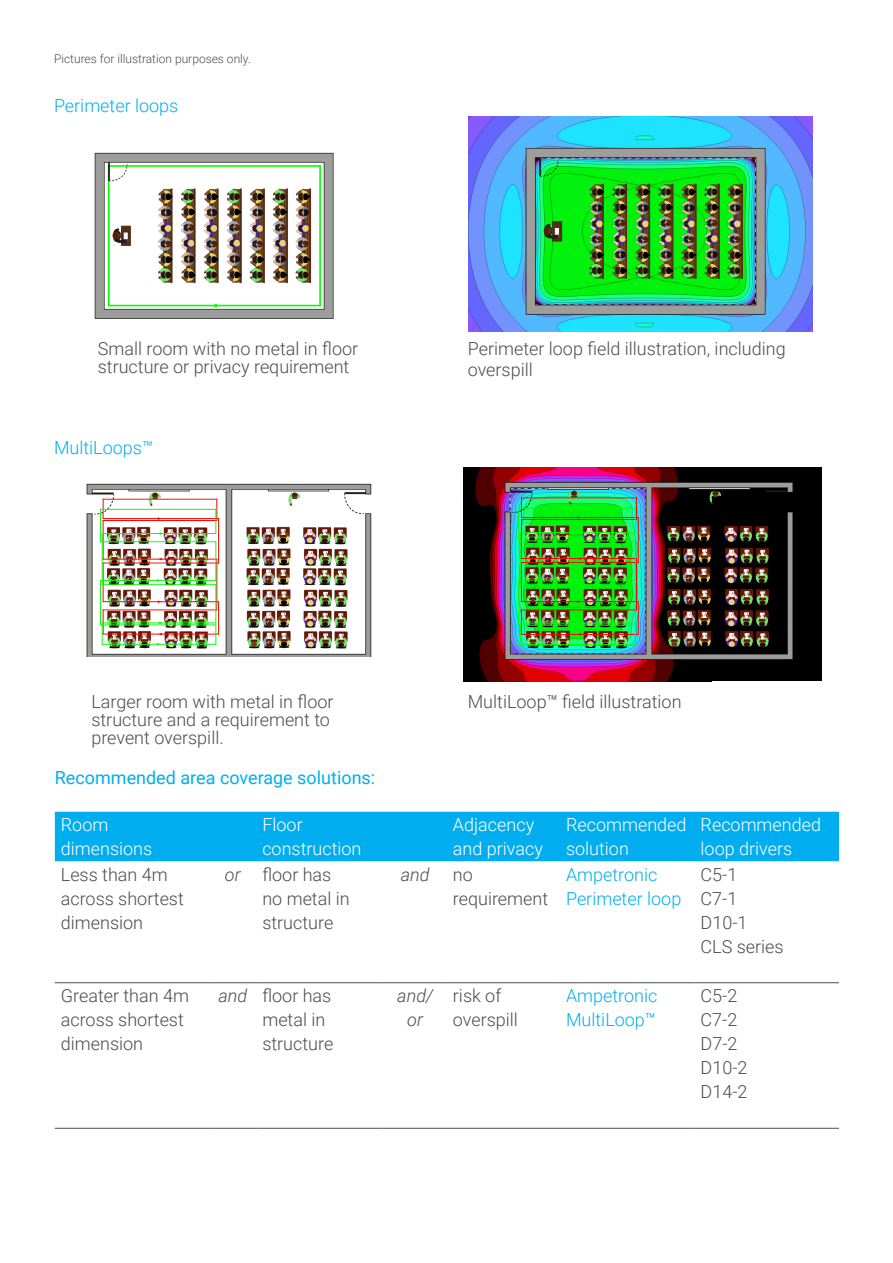
<style>
.page{position:relative;width:893px;height:1263px;background:#fff}
.page>*{position:absolute;margin:0;border:0;box-sizing:border-box;transform-origin:0 0}
.Content_text{font:300 18px/24px "Roboto";color:#4b4c4d}
.Content_text-2{font:300 18px/24px "Roboto";color:#fff}
.Content_text-3{font:300 18px/24px "Roboto";color:#00aeef}
.Content_text-4{font:18px "Roboto";color:#00aeef}
.Content_text-5{font:italic 300 18px/24px "Roboto";color:#4b4c4d;text-align:center}
.t1{font:300 12px "Roboto";color:#4b4c4d}
</style>
<div class="page">
<div style="left:553px;top:467px;width:269px;height:214px;background:#000"></div>
<img style="left:463px;top:467px;width:213px;height:214px">
<img style="left:500px;top:470px;width:293px;height:196px">
<img style="left:518px;top:497px;width:121px;height:149px">
<img style="left:86px;top:483px;width:286px;height:173px">
<img style="left:100px;top:499px;width:119px;height:146px">
<img style="left:94px;top:152px;width:240px;height:167px">
<img style="left:469px;top:117px;width:343px;height:215px">
<img style="left:511px;top:129px;width:273px;height:203px">
<div style="left:55px;top:812px;width:784px;height:49px;background:#00aeef"></div>
<hr style="left:55px;top:982px;width:154px;height:1px;background:#4b4c4d">
<hr style="left:209px;top:982px;width:47px;height:1px;background:#4b4c4d">
<hr style="left:256px;top:982px;width:128px;height:1px;background:#4b4c4d">
<hr style="left:384px;top:982px;width:63px;height:1px;background:#4b4c4d">
<hr style="left:447px;top:982px;width:113px;height:1px;background:#4b4c4d">
<hr style="left:560px;top:982px;width:135px;height:1px;background:#4b4c4d">
<hr style="left:695px;top:982px;width:144px;height:1px;background:#4b4c4d">
<hr style="left:55px;top:1128px;width:154px;height:1px;background:#4b4c4d">
<hr style="left:209px;top:1128px;width:47px;height:1px;background:#4b4c4d">
<hr style="left:256px;top:1128px;width:128px;height:1px;background:#4b4c4d">
<hr style="left:384px;top:1128px;width:63px;height:1px;background:#4b4c4d">
<hr style="left:447px;top:1128px;width:113px;height:1px;background:#4b4c4d">
<hr style="left:560px;top:1128px;width:135px;height:1px;background:#4b4c4d">
<hr style="left:695px;top:1128px;width:144px;height:1px;background:#4b4c4d">
<p class="t1" style="left:54px;top:50px;width:198px">Pictures for illustration purposes only.</p>
<p class="Content_text-3" style="left:54px;top:93px;width:126px">Perimeter loops</p>
<p class="Content_text" style="left:98px;top:339px;width:262px;line-height:18px">Small room with no metal in floor structure or privacy requirement</p>
<p class="Content_text-3" style="left:54px;top:435px;width:101px">MultiLoops™</p>
<p class="Content_text" style="left:468px;top:337px;width:319px;line-height:21.6px">Perimeter loop field illustration, including overspill</p>
<p class="Content_text" style="left:91px;top:692px;width:244px;line-height:18px">Larger room with metal in floor structure and a requirement to prevent overspill.</p>
<p class="Content_text-4" style="left:55px;top:765px;width:322px">Recommended area coverage solutions:</p>
<p class="Content_text" style="left:468px;top:689px;width:215px">MultiLoop™ field illustration</p>
<p class="Content_text-2" style="left:61px;top:812px;width:93px">Room dimensions</p>
<p class="Content_text-2" style="left:262px;top:812px;width:101px">Floor construction</p>
<p class="Content_text-2" style="left:453px;top:812px;width:91px">Adjacency and privacy</p>
<p class="Content_text-2" style="left:566px;top:812px;width:122px">Recommended solution</p>
<p class="Content_text-2" style="left:701px;top:812px;width:122px">Recommended loop drivers</p>
<p class="Content_text" style="left:61px;top:862px;width:125px">Less than 4m across shortest dimension</p>
<p class="Content_text-5" style="left:225px;top:862px;width:17px">or</p>
<p class="Content_text" style="left:262px;top:862px;width:89px">floor has no metal in structure</p>
<p class="Content_text-5" style="left:401px;top:862px;width:30px">and</p>
<p class="Content_text" style="left:453px;top:862px;width:97px">no requirement</p>
<p class="Content_text-3" style="left:566px;top:862px;width:117px">Ampetronic<br>Perimeter loop</p>
<p class="Content_text" style="left:701px;top:862px;width:85px">C5-1<br>C7-1<br>D10-1<br>CLS series</p>
<p class="Content_text" style="left:61px;top:983px;width:130px">Greater than 4m across shortest dimension</p>
<p class="Content_text-5" style="left:218px;top:983px;width:30px">and</p>
<p class="Content_text" style="left:262px;top:983px;width:72px">floor has metal in structure</p>
<p class="Content_text-5" style="left:397px;top:983px;width:37px">and/ or</p>
<p class="Content_text" style="left:453px;top:983px;width:67px">risk of overspill</p>
<p class="Content_text-3" style="left:566px;top:983px;width:93px">Ampetronic<br>MultiLoop™</p>
<p class="Content_text" style="left:701px;top:983px;width:48px">C5-2<br>C7-2<br>D7-2<br>D10-2<br>D14-2</p>
</div>
